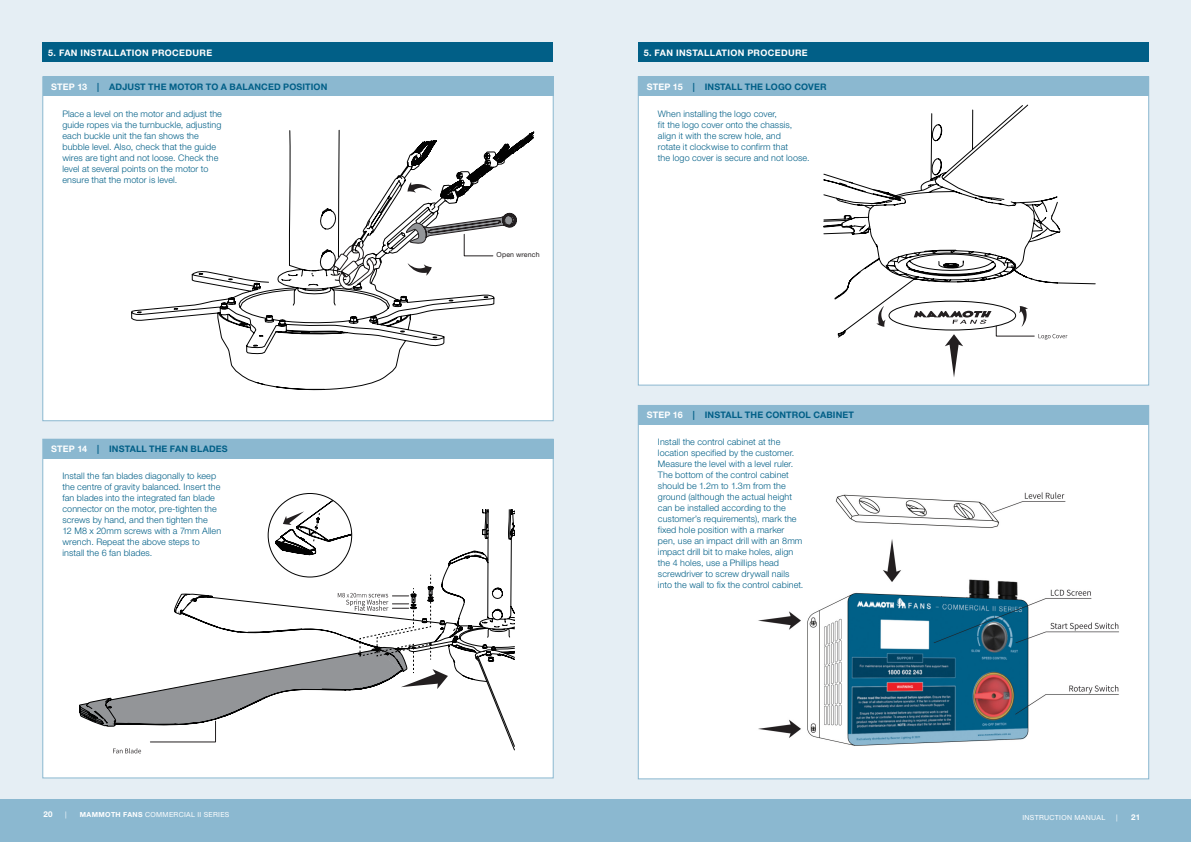
<style>
.page{position:relative;width:1191px;height:842px;background:#fff}
.page>*{position:absolute;margin:0;border:0;box-sizing:border-box;transform-origin:0 0}
.BODY{font:300 9px/11px "Helvetica Neue LT Std";letter-spacing:.01em;color:#015f87}
.t1{font:700 9px "Helvetica Neue LT Std";letter-spacing:.015em;color:#015f87}
.HEADING{font:700 9px "Helvetica Neue LT Std";letter-spacing:.04em;color:#fff}
.t2{font:700 8px "Helvetica Neue LT Std";color:#fff}
.t3{font:7px "Helvetica Neue LT Std";letter-spacing:.045em;color:#fff}
.BODY-2{font:7px "Helvetica Neue LT Std";letter-spacing:.02em;color:#231f20}
.s1{color:#fff}
.s2{font-weight:700}
</style>
<div class="page">
<div style="left:595px;top:0;width:596px;height:798px;background:#e5eef4"></div>
<div style="left:595px;top:799px;width:596px;height:43px;background:#8bb8d0"></div>
<div style="left:0;top:799px;width:595px;height:43px;background:#8bb8d0"></div>
<div style="left:0;top:0;width:595px;height:798px;background:#e5eef4"></div>
<div style="left:638px;top:43px;width:510px;height:19px;background:#015f87"></div>
<div style="left:43px;top:43px;width:510px;height:19px;background:#015f87"></div>
<div style="left:43px;top:77px;width:510px;height:344px;background:#fff"></div>
<div style="left:638px;top:77px;width:511px;height:308px;background:#fff;border:1px solid #8bb8d0"></div>
<div style="left:638px;top:405px;width:511px;height:374px;background:#fff;border:1px solid #8bb8d0"></div>
<div style="left:43px;top:439px;width:510px;height:339px;background:#fff;border:1px solid #8bb8d0"></div>
<div style="left:43px;top:77px;width:510px;height:19px;background:#8bb8d0"></div>
<div style="left:638px;top:77px;width:510px;height:19px;background:#8bb8d0"></div>
<div style="left:638px;top:405px;width:510px;height:20px;background:#8bb8d0"></div>
<div style="left:43px;top:439px;width:510px;height:20px;background:#8bb8d0"></div>
<svg style="left:131px;top:130px;width:363px;height:260px"></svg>
<svg style="left:234px;top:212px;width:90px;height:121px"></svg>
<svg style="left:333px;top:42px;width:221px;height:251px"></svg>
<svg style="left:174px;top:419px;width:357px;height:20px"></svg>
<svg style="left:277px;top:493px;width:66px;height:16px"></svg>
<svg style="left:267px;top:509px;width:248px;height:160px"></svg>
<svg style="left:113px;top:748px;width:28px;height:5px"></svg>
<img style="left:758px;top:492px;width:361px;height:254px">
<svg style="left:823px;top:105px;width:272px;height:233px"></svg>
<svg style="left:836px;top:124px;width:222px;height:134px"></svg>
<svg style="left:876px;top:306px;width:9px;height:21px"></svg>
<div style="left:888px;top:301px;width:127px;height:29px;border:1px solid #030303;border-radius:50%"></div>
<svg style="left:913px;top:306px;width:154px;height:71px"></svg>
<svg style="left:79px;top:574px;width:369px;height:168px"></svg>
<p class="HEADING" style="left:48px;top:47px;width:166px">5. FAN INSTALLATION PROCEDURE</p>
<p class="HEADING" style="left:643px;top:47px;width:166px">5. FAN INSTALLATION PROCEDURE</p>
<p class="t1" style="left:51px;top:81px;width:278px"><span class="s1">STEP 13</span> | ADJUST THE MOTOR TO A BALANCED POSITION</p>
<p class="t1" style="left:647px;top:81px;width:181px"><span class="s1">STEP 15</span> | INSTALL THE LOGO COVER</p>
<p class="BODY" style="left:62px;top:108px;width:161px">Place a level on the motor and adjust the guide ropes via the turnbuckle, adjusting each buckle unit the fan shows the bubble level. Also, check that the guide wires are tight and not loose. Check the level at several points on the motor to ensure that the motor is level.</p>
<p class="t1" style="left:51px;top:443px;width:178px"><span class="s1">STEP 14</span> | INSTALL THE FAN BLADES</p>
<p class="BODY" style="left:62px;top:470px;width:160px">Install the fan blades diagonally to keep the centre of gravity balanced. Insert the fan blades into the integrated fan blade connector on the motor, pre-tighten the screws by hand, and then tighten the<br>12 M8 x 20mm screws with a 7mm Allen wrench. Repeat the above steps to install the 6 fan blades.</p>
<p class="t2" style="left:43px;top:809px;width:11px">20</p>
<p class="t3" style="left:65px;top:811px;width:3px">|</p>
<p class="t3" style="left:80px;top:811px;width:151px"><span class="s2">MAMMOTH FANS</span> COMMERCIAL II SERIES</p>
<p class="BODY-2" style="left:496px;top:251px;width:45px">Open wrench</p>
<p class="BODY" style="left:658px;top:108px;width:153px">When installing the logo cover,<br>fit the logo cover onto the chassis, align it with the screw hole, and<br>rotate it clockwise to confirm that<br>the logo cover is secure and not loose.</p>
<p class="t1" style="left:647px;top:410px;width:209px"><span class="s1">STEP 16</span> | INSTALL THE CONTROL CABINET</p>
<p class="BODY" style="left:658px;top:436px;width:147px">Install the control cabinet at the location specified by the customer.<br>Measure the level with a level ruler.<br>The bottom of the control cabinet should be 1.2m to 1.3m from the ground (although the actual height can be installed according to the customer’s requirements), mark the fixed hole position with a marker pen, use an impact drill with an 8mm impact drill bit to make holes, align the 4 holes, use a Phillips head screwdriver to screw drywall nails into the wall to fix the control cabinet.</p>
<p class="t3" style="left:1022px;top:813px;width:84px">INSTRUCTION MANUAL</p>
<p class="t3" style="left:1116px;top:813px;width:3px">|</p>
<p class="t2" style="left:1131px;top:812px;width:11px">21</p>
</div>
